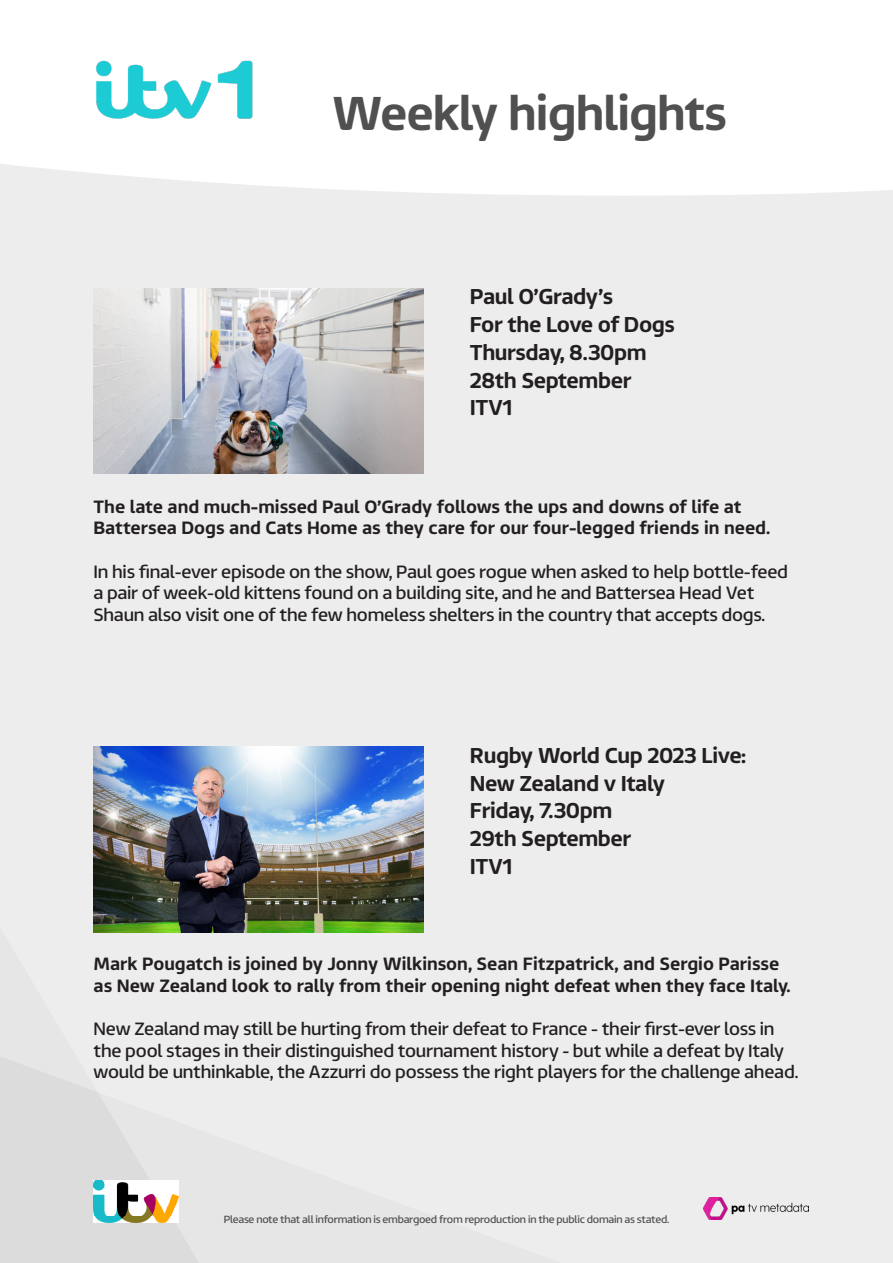
<style>
.page{position:relative;width:893px;height:1263px;background:#ededed}
.page>*{position:absolute;margin:0;border:0;box-sizing:border-box;transform-origin:0 0}
.t1{font:500 48px "ITV Reem";letter-spacing:-.02em;color:#505050}
.Programme_Heading{font:500 21.75px/27.8px "ITV Reem";letter-spacing:-.02em;color:#231f20}
.Intro_Text{font:18px/21.6px "ITV Reem";letter-spacing:-.01em;color:#231f20}
.Intro_Text-2{font:500 18px/21.6px "ITV Reem";color:#231f20}
.t2{font:10.5px "ITV Reem";letter-spacing:-.02em;color:#505050}
</style>
<div class="page">
<svg style="left:0;top:1056px;width:199px;height:207px"></svg>
<img style="left:94px;top:1180px;width:85px;height:42px">
<div style="left:0;top:0;width:893px;height:196px;background:#fff"></div>
<img style="left:94px;top:57px;width:162px;height:65px">
<img style="left:94px;top:288px;width:329px;height:185px">
<img style="left:94px;top:747px;width:329px;height:185px">
<img style="left:704px;top:1197px;width:104px;height:22px">
<h1 class="t1" style="left:332px;top:71px;width:397px">Weekly highlights</h1>
<p class="Programme_Heading" style="left:470px;top:281px;width:206px">Paul O’Grady’s<br>For the Love of Dogs</p>
<p class="Programme_Heading" style="left:470px;top:336px;width:178px">Thursday, 8.30pm</p>
<p class="Programme_Heading" style="left:470px;top:364px;width:163px">28th September</p>
<p class="Programme_Heading" style="left:470px;top:392px;width:45px">ITV1</p>
<p class="Intro_Text-2" style="left:94px;top:494px;width:650px">The late and much-missed Paul O’Grady follows the ups and downs of life at</p>
<p class="Intro_Text-2" style="left:94px;top:515px;width:678px">Battersea Dogs and Cats Home as they care for our four-legged friends in need.</p>
<p class="Intro_Text" style="left:94px;top:558px;width:696px">In his final-ever episode on the show, Paul goes rogue when asked to help bottle-feed a pair of week-old kittens found on a building site, and he and Battersea Head Vet<br>Shaun also visit one of the few homeless shelters in the country that accepts dogs.</p>
<p class="Programme_Heading" style="left:470px;top:739px;width:278px">Rugby World Cup 2023 Live:</p>
<p class="Programme_Heading" style="left:470px;top:767px;width:196px">New Zealand v Italy</p>
<p class="Programme_Heading" style="left:470px;top:795px;width:144px">Friday, 7.30pm</p>
<p class="Programme_Heading" style="left:470px;top:823px;width:163px">29th September</p>
<p class="Programme_Heading" style="left:470px;top:850px;width:45px">ITV1</p>
<p class="Intro_Text-2" style="left:94px;top:951px;width:699px">Mark Pougatch is joined by Jonny Wilkinson, Sean Fitzpatrick, and Sergio Parisse as New Zealand look to rally from their opening night defeat when they face Italy.</p>
<p class="Intro_Text" style="left:94px;top:1016px;width:706px">New Zealand may still be hurting from their defeat to France - their first-ever loss in the pool stages in their distinguished tournament history - but while a defeat by Italy would be unthinkable, the Azzurri do possess the right players for the challenge ahead.</p>
<p class="t2" style="left:224px;top:1210px;width:447px">Please note that all information is embargoed from reproduction in the public domain as stated.</p>
</div>
